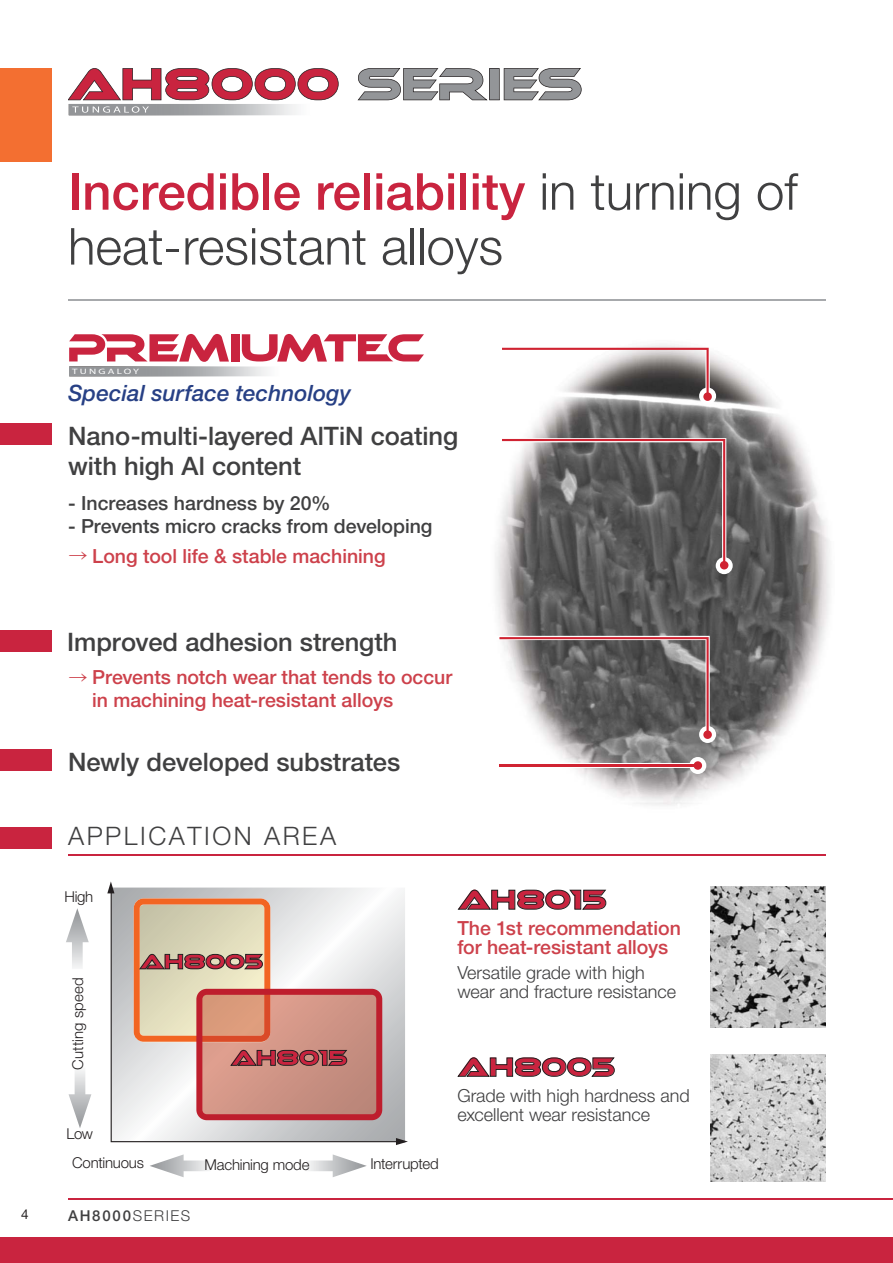
<style>
.page{position:relative;width:893px;height:1263px;background:#fff}
.page>*{position:absolute;margin:0;border:0;box-sizing:border-box;transform-origin:0 0}
.t1{font:300 51px/54.9px "Helvetica Neue LTW1 G";color:#404041}
.t2{font:26.4px "Ethnocentric";letter-spacing:-.005em;color:#c9243f}
.t3{font:500 25.5px/30px "Helvetica Neue LTW1 G";color:#404041}
.t4{font:300 25.5px "Helvetica Neue LTW1 G";letter-spacing:.1em;color:#404041}
.t5{font:25.5px "Ethnocentric";letter-spacing:-.005em;color:#c9243f}
.t6{font:italic 500 22.5px "Helvetica Neue LTW1 G";color:#274085}
.t7{font:20.7px "Ethnocentric";letter-spacing:-.005em;color:#c9243f}
.t8{font:19.95px "Ethnocentric";letter-spacing:-.005em;color:#c9243f}
.t9{font:500 19.5px/22.5px "Helvetica Neue LTW1 G";color:#cd414b}
.t10{font:500 19.5px "Helvetica Neue LTW1 G";color:#404041}
.t11{font:300 18px/19.5px "Helvetica Neue LTW1 G";color:#404041}
.t12{font:300 15px "Helvetica Neue LTW1 G";letter-spacing:-.01em;color:#231f20}
.t13{font:500 15px "Helvetica Neue LTW1 G";letter-spacing:.115em;color:#404041}
.t14{font:300 15px "Helvetica Neue LTW1 G";letter-spacing:.01em;color:#231f20}
.t15{font:13.5px "Helvetica Neue LTW1 G";color:#231f20}
.t16{font:7.8px "Myriad Pro";letter-spacing:.2em;color:#fff;scale:1.41 1}
.s1{font-weight:500;color:#c9243f}
.s2{font-family:"Hira Kaku Pro W6 90 pv RKSJ H";font-weight:400}
.s3{font-weight:300}
</style>
<div class="page">
<div style="left:0;top:68px;width:51px;height:94px;background:#f36f31"></div>
<div style="left:0;top:1237px;width:892px;height:26px;background:#c9243f"></div>
<hr style="left:68px;top:1199px;width:824px;height:1px;background:#c9243f">
<svg style="left:72px;top:106px;width:77px;height:7px"></svg>
<svg style="left:68px;top:68px;width:270px;height:32px"></svg>
<svg style="left:358px;top:68px;width:223px;height:32px"></svg>
<img style="left:446px;top:299px;width:384px;height:507px">
<svg style="left:457px;top:1057px;width:157px;height:20px"></svg>
<svg style="left:457px;top:890px;width:149px;height:20px"></svg>
<img style="left:710px;top:887px;width:115px;height:140px">
<img style="left:710px;top:1054px;width:115px;height:128px">
<div style="left:715px;top:557px;width:17px;height:17px;background:#fff;border-radius:50%"></div>
<svg style="left:502px;top:438px;width:224px;height:128px;background:#6f6c6c"></svg>
<div style="left:720px;top:561px;width:8px;height:9px;background:#d02332;border-radius:50%"></div>
<div style="left:699px;top:726px;width:17px;height:17px;background:#fff;border-radius:50%"></div>
<svg style="left:451px;top:636px;width:258px;height:99px"></svg>
<div style="left:703px;top:730px;width:8px;height:9px;background:#d02332;border-radius:50%"></div>
<div style="left:699px;top:388px;width:17px;height:17px;background:#fff;border-radius:50%"></div>
<svg style="left:502px;top:319px;width:207px;height:78px"></svg>
<div style="left:703px;top:392px;width:8px;height:9px;background:#d02332;border-radius:50%"></div>
<div style="left:501px;top:763px;width:196px;height:5px;background:#fff"></div>
<div style="left:689px;top:757px;width:17px;height:17px;background:#fff;border-radius:50%"></div>
<hr style="left:499px;top:764px;width:198px;height:3px;background:#d02332">
<svg style="left:693px;top:761px;width:9px;height:9px"></svg>
<svg style="left:69px;top:334px;width:160px;height:28px"></svg>
<div style="left:231px;top:334px;width:8px;height:27px;background:#c9243f"></div>
<svg style="left:242px;top:334px;width:182px;height:28px"></svg>
<svg style="left:150px;top:1154px;width:59px;height:23px"></svg>
<svg style="left:308px;top:1154px;width:59px;height:23px"></svg>
<svg style="left:69px;top:1070px;width:22px;height:58px"></svg>
<svg style="left:66px;top:908px;width:23px;height:60px"></svg>
<svg style="left:111px;top:888px;width:294px;height:254px;background:#ccccce"></svg>
<svg style="left:107px;top:881px;width:7px;height:12px"></svg>
<svg style="left:396px;top:1138px;width:12px;height:7px"></svg>
<svg style="left:134px;top:899px;width:248px;height:221px;background:#d7b0a0"></svg>
<div style="left:0;top:827px;width:51px;height:21px;background:#c9243f"></div>
<hr style="left:68px;top:854px;width:757px;height:1px;background:#c9243f">
<hr style="left:68px;top:299px;width:757px;height:1px;background:#a7a9ac">
<div style="left:0;top:423px;width:51px;height:21px;background:#c9243f"></div>
<div style="left:0;top:630px;width:51px;height:21px;background:#c9243f"></div>
<div style="left:0;top:749px;width:51px;height:21px;background:#c9243f"></div>
<h1 class="t1" style="left:68px;top:170px;width:731px"><span class="s1">Incredible reliability</span> in turning of heat-resistant alloys</h1>
<p class="t16" style="left:72px;top:367px;width:49px">TUNGALOY</p>
<p class="t6" style="left:68px;top:380px;width:284px">Special surface technology</p>
<h3 class="t3" style="left:68px;top:424px;width:392px">Nano-multi-layered AlTiN coating with high Al content</h3>
<p class="t10" style="left:68px;top:496px;width:264px">- Increases hardness by 20%</p>
<p class="t10" style="left:68px;top:519px;width:366px">- Prevents micro cracks from developing</p>
<p class="t9" style="left:68px;top:547px;width:319px"><span class="s2">→</span> Long tool life &amp; stable machining</p>
<h3 class="t3" style="left:67px;top:630px;width:332px">Improved adhesion strength</h3>
<p class="t9" style="left:92px;top:669px;width:361px;text-indent:-24px"><span class="s2">→</span> Prevents notch wear that tends to occur in machining heat-resistant alloys</p>
<h3 class="t3" style="left:68px;top:750px;width:334px">Newly developed substrates</h3>
<h3 class="t4" style="left:68px;top:827px;width:269px">APPLICATION AREA</h3>
<p class="t12" style="left:64px;top:891px;width:30px">High</p>
<p class="t14" style="left:73px;top:1070px;width:94px;rotate:-90deg">Cutting speed</p>
<p class="t12" style="left:66px;top:1128px;width:28px">Low</p>
<p class="t8" style="left:140px;top:951px;width:124px">AH8005</p>
<p class="t7" style="left:231px;top:1047px;width:117px">AH8015</p>
<p class="t12" style="left:72px;top:1157px;width:73px">Continuous</p>
<p class="t12" style="left:204px;top:1159px;width:106px">Machining mode</p>
<p class="t12" style="left:370px;top:1158px;width:70px">Interrupted</p>
<p class="t15" style="left:21px;top:1210px;width:9px">4</p>
<p class="t13" style="left:68px;top:1210px;width:124px">AH8000<span class="s3">SERIES</span></p>
<h2 class="t2" style="left:458px;top:886px;width:149px">AH8015</h2>
<p class="t9" style="left:457px;top:921px;width:225px;line-height:19.5px">The 1st recommendation for heat-resistant alloys</p>
<p class="t11" style="left:457px;top:965px;width:220px">Versatile grade with high wear and fracture resistance</p>
<h3 class="t5" style="left:458px;top:1054px;width:158px">AH8005</h3>
<p class="t11" style="left:457px;top:1088px;width:234px">Grade with high hardness and excellent wear resistance</p>
</div>
